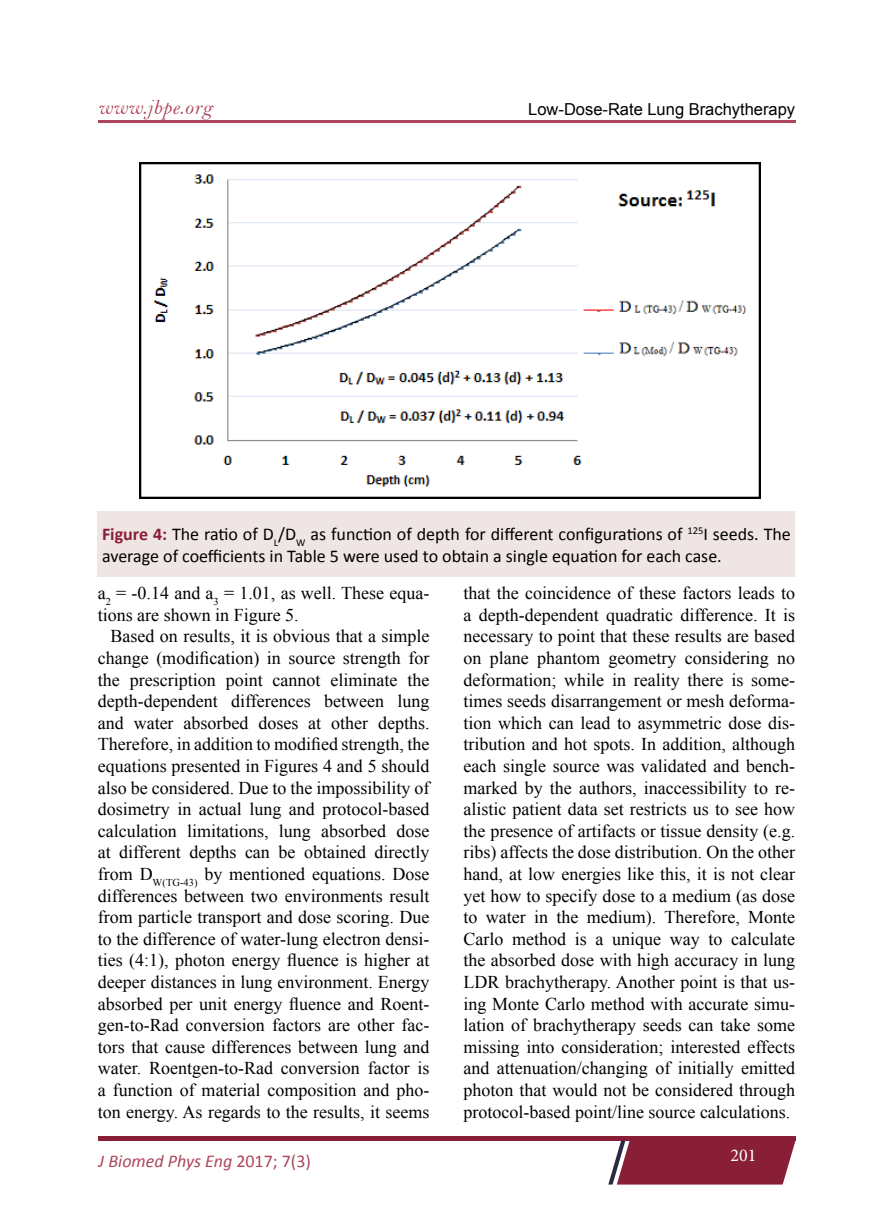
<style>
.page{position:relative;width:893px;height:1212px;background:#fff}
.page>*{position:absolute;margin:0;border:0;box-sizing:border-box;transform-origin:0 0}
.t1{font:21px "Bell MT Italic";letter-spacing:.03em;color:#ad465c}
.t2{font:18px/21.6px "Times New Roman";color:#000;text-align:justify}
.t3{font:18px/21.6px "Calibri";color:#000}
.t4{font:italic 18px "Calibri";color:#ad465c}
.t5{font:18px "Minion Pro";color:#fff}
.t6{font:16.5px "Arial";color:#000}
.s1{font-weight:700;color:#891f36}
.s2{font-style:normal}
</style>
<div class="page">
<div style="left:98px;top:1136px;width:697px;height:5px;background:#891f36"></div>
<svg style="left:608px;top:1141px;width:187px;height:43px;background:#913348"></svg>
<hr style="left:98px;top:120px;width:698px;height:2px;background:#ad465c">
<img style="left:139px;top:163px;width:621px;height:335px">
<div style="left:98px;top:511px;width:697px;height:66px;background:#f0e5e5"></div>
<p class="t1" style="left:98px;top:94px;width:116px">www.jbpe.org</p>
<p class="t6" style="left:528px;top:98px;width:268px">Low-Dose-Rate Lung Brachytherapy</p>
<p class="t3" style="left:102px;top:523px;width:690px"><span class="s1">Figure 4:</span> The ratio of D<sub>L</sub>/D<sub>W</sub> as function of depth for different configurations of <sup>125</sup>I seeds. The average of coefficients in Table 5 were used to obtain a single equation for each case.</p>
<p class="t2" style="left:98px;top:582px;width:333px">a<sub>2</sub> = -0.14 and a<sub>3</sub> = 1.01, as well. These equa&shy;tions are shown in Figure 5.</p>
<p class="t2" style="left:98px;top:625px;width:333px;text-indent:13px">Based on results, it is obvious that a simple change (modification) in source strength for the prescription point cannot eliminate the depth-dependent differences between lung and water absorbed doses at other depths.<br>Therefore, in addition to modified strength, the equations presented in Figures 4 and 5 should also be considered. Due to the impossibility of dosimetry in actual lung and protocol-based calculation limitations, lung absorbed dose at different depths can be obtained directly from D<sub>W(TG-43)</sub> by mentioned equations. Dose differences between two environments result from particle transport and dose scoring. Due to the difference of water-lung electron densi&shy;ties (4:1), photon energy fluence is higher at deeper distances in lung environment. Energy absorbed per unit energy fluence and Roent&shy;gen-to-Rad conversion factors are other fac&shy;tors that cause differences between lung and water. Roentgen-to-Rad conversion factor is a function of material composition and pho&shy;ton energy. As regards to the results, it seems</p>
<p class="t2" style="left:463px;top:582px;width:333px">that the coincidence of these factors leads to a depth-dependent quadratic difference. It is necessary to point that these results are based on plane phantom geometry considering no deformation; while in reality there is some&shy;times seeds disarrangement or mesh deforma&shy;tion which can lead to asymmetric dose dis&shy;tribution and hot spots. In addition, although each single source was validated and bench&shy;marked by the authors, inaccessibility to re&shy;alistic patient data set restricts us to see how the presence of artifacts or tissue density (e.g. ribs) affects the dose distribution. On the other hand, at low energies like this, it is not clear yet how to specify dose to a medium (as dose to water in the medium). Therefore, Monte Carlo method is a unique way to calculate the absorbed dose with high accuracy in lung LDR brachytherapy. Another point is that us&shy;ing Monte Carlo method with accurate simu&shy;lation of brachytherapy seeds can take some missing into consideration; interested effects and attenuation/changing of initially emitted photon that would not be considered through protocol-based point/line source calculations.</p>
<p class="t4" style="left:99px;top:1148px;width:214px">J Biomed Phys Eng <span class="s2">2017; 7(3)</span></p>
<p class="t5" style="left:730px;top:1143px;width:27px">201</p>
</div>
